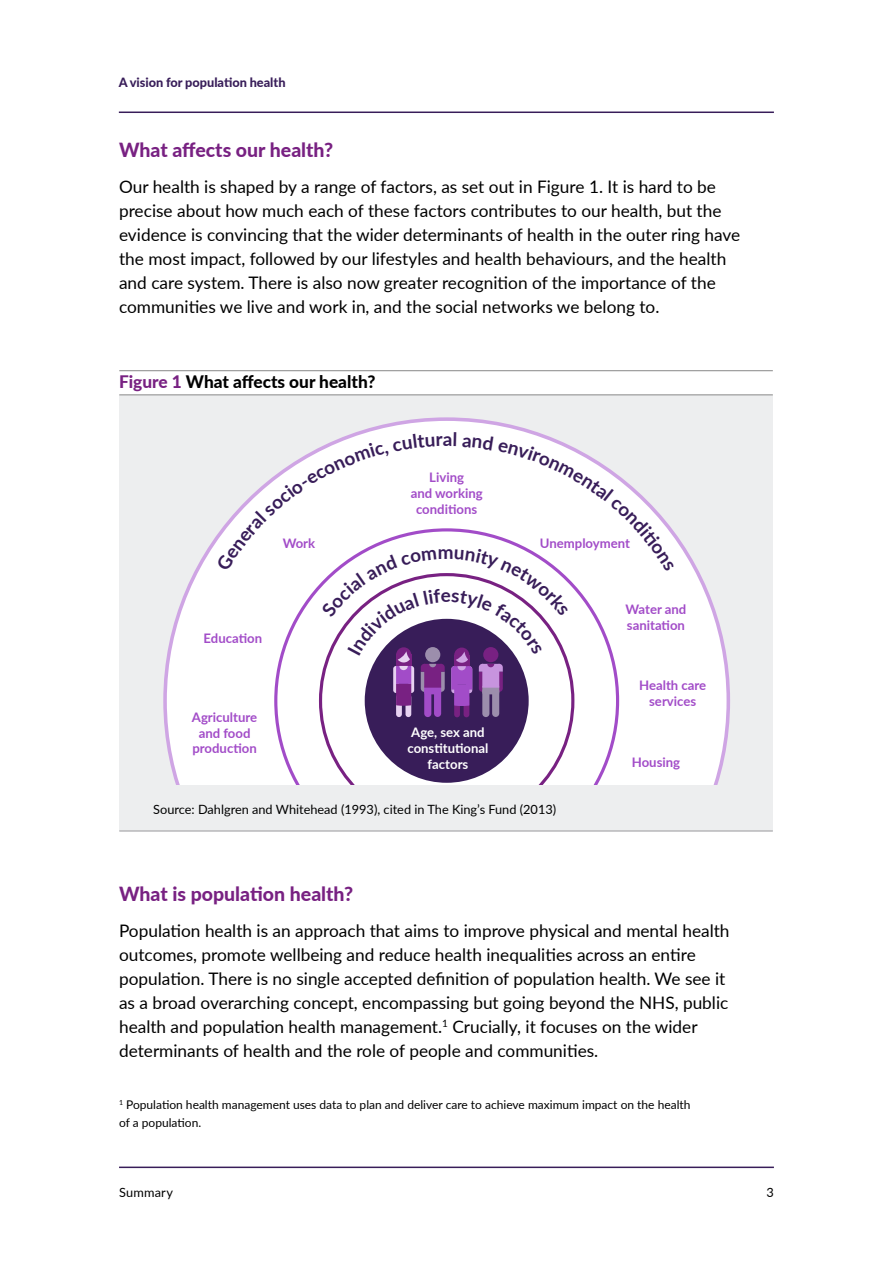
<style>
.page{position:relative;width:893px;height:1263px;background:#fff}
.page>*{position:absolute;margin:0;border:0;box-sizing:border-box;transform-origin:0 0}
.t1{font:800 19.5px "Lato";color:#782182}
.t2{font:700 18.9px "Lato";color:#381d59}
.t3{font:17.25px/24px "Lato";color:#000}
.t4{font:800 17.25px "Lato";color:#000}
.t5{font:700 13.2px/15.8px "Lato";color:#a24cc8;text-align:center}
.t6{font:700 13.2px/15.8px "Lato";color:#fff;text-align:center}
.t7{font:12.75px "Lato";color:#000}
.t8{font:800 12.75px "Lato";color:#381d59}
.t9{font:12px/18px "Lato";color:#000}
.s1{color:#782182}
</style>
<div class="page">
<hr style="left:119px;top:112px;width:655px;height:1px;background:#381d59">
<hr style="left:119px;top:1166px;width:655px;height:2px;background:#381d59">
<div style="left:119px;top:395px;width:654px;height:436px;background:#edeeef"></div>
<hr style="left:119px;top:370px;width:654px;height:1px;background:#878787">
<hr style="left:119px;top:394px;width:654px;height:1px;background:#878787">
<hr style="left:119px;top:831px;width:654px;height:1px;background:#98989c">
<svg style="left:163px;top:417px;width:567px;height:368px"></svg>
<svg style="left:274px;top:528px;width:345px;height:257px;background:#f8f1fa"></svg>
<svg style="left:319px;top:573px;width:255px;height:212px;background:#f7f2f8"></svg>
<div style="left:365px;top:619px;width:164px;height:164px;background:#381d59;border-radius:50%"></div>
<div style="left:424px;top:688px;width:7px;height:29px;background:#a24cc8;border-radius:4px"></div>
<div style="left:434px;top:687px;width:7px;height:30px;background:#a24cc8;border-radius:4px"></div>
<div style="left:482px;top:688px;width:7px;height:29px;background:#9c8eac;border-radius:4px"></div>
<div style="left:492px;top:687px;width:7px;height:30px;background:#9c8eac;border-radius:4px"></div>
<div style="left:396px;top:694px;width:6px;height:23px;background:#e7d2f1;border-radius:3px"></div>
<div style="left:405px;top:694px;width:6px;height:23px;background:#e7d2f1;border-radius:3px"></div>
<div style="left:454px;top:695px;width:6px;height:22px;background:#782182;border-radius:3px"></div>
<div style="left:464px;top:695px;width:5px;height:22px;background:#782182;border-radius:3px"></div>
<svg style="left:216px;top:434px;width:229px;height:272px"></svg>
<svg style="left:451px;top:432px;width:223px;height:274px;background:#ece6f0"></svg>
<p class="t8" style="left:119px;top:73px;width:168px">A vision for population health</p>
<p class="t1" style="left:119px;top:135px;width:216px">What affects our health?</p>
<p class="t3" style="left:119px;top:174px;width:623px">Our health is shaped by a range of factors, as set out in Figure 1. It is hard to be precise about how much each of these factors contributes to our health, but the evidence is convincing that the wider determinants of health in the outer ring have the most impact, followed by our lifestyles and health behaviours, and the health and care system. There is also now greater recognition of the importance of the communities we live and work in, and the social networks we belong to.</p>
<p class="t4" style="left:119px;top:369px;width:258px"><span class="s1">Figure 1</span> What affects our health?</p>
<p class="t5" style="left:283px;top:535px;width:34px">Work</p>
<p class="t5" style="left:204px;top:630px;width:60px">Educaton</p>
<p class="t5" style="left:192px;top:709px;width:67px">Agriculture and food producton</p>
<p class="t2" style="left:443px;top:425px;width:11px">a</p>
<p class="t5" style="left:411px;top:469px;width:74px">Living<br>and working conditons</p>
<p class="t2" style="left:438px;top:538px;width:18px">m</p>
<p class="t2" style="left:441px;top:582px;width:12px">e</p>
<p class="t6" style="left:407px;top:724px;width:83px">Age, sex and consttutonal factors</p>
<p class="t5" style="left:540px;top:535px;width:92px">Unemployment</p>
<p class="t5" style="left:626px;top:601px;width:62px;text-align:left">Water and sanitaton</p>
<p class="t5" style="left:639px;top:676px;width:69px">Health care services</p>
<p class="t5" style="left:632px;top:754px;width:50px">Housing</p>
<p class="t7" style="left:153px;top:800px;width:404px">Source: Dahlgren and Whitehead (1993), cited in The King’s Fund (2013)</p>
<p class="t1" style="left:119px;top:879px;width:236px">What is population health?</p>
<p class="t3" style="left:119px;top:918px;width:612px">Population health is an approach that aims to improve physical and mental health outcomes, promote wellbeing and reduce health inequalities across an entire population. There is no single accepted definition of population health. We see it as a broad overarching concept, encompassing but going beyond the NHS, public health and population health management.<sup>1</sup> Crucially, it focuses on the wider determinants of health and the role of people and communities.</p>
<p class="t9" style="left:119px;top:1095px;width:573px"><sup>1</sup> Population health management uses data to plan and deliver care to achieve maximum impact on the health of a population.</p>
<p class="t7" style="left:119px;top:1184px;width:55px">Summary</p>
<p class="t7" style="left:766px;top:1184px;width:9px">3</p>
</div>
